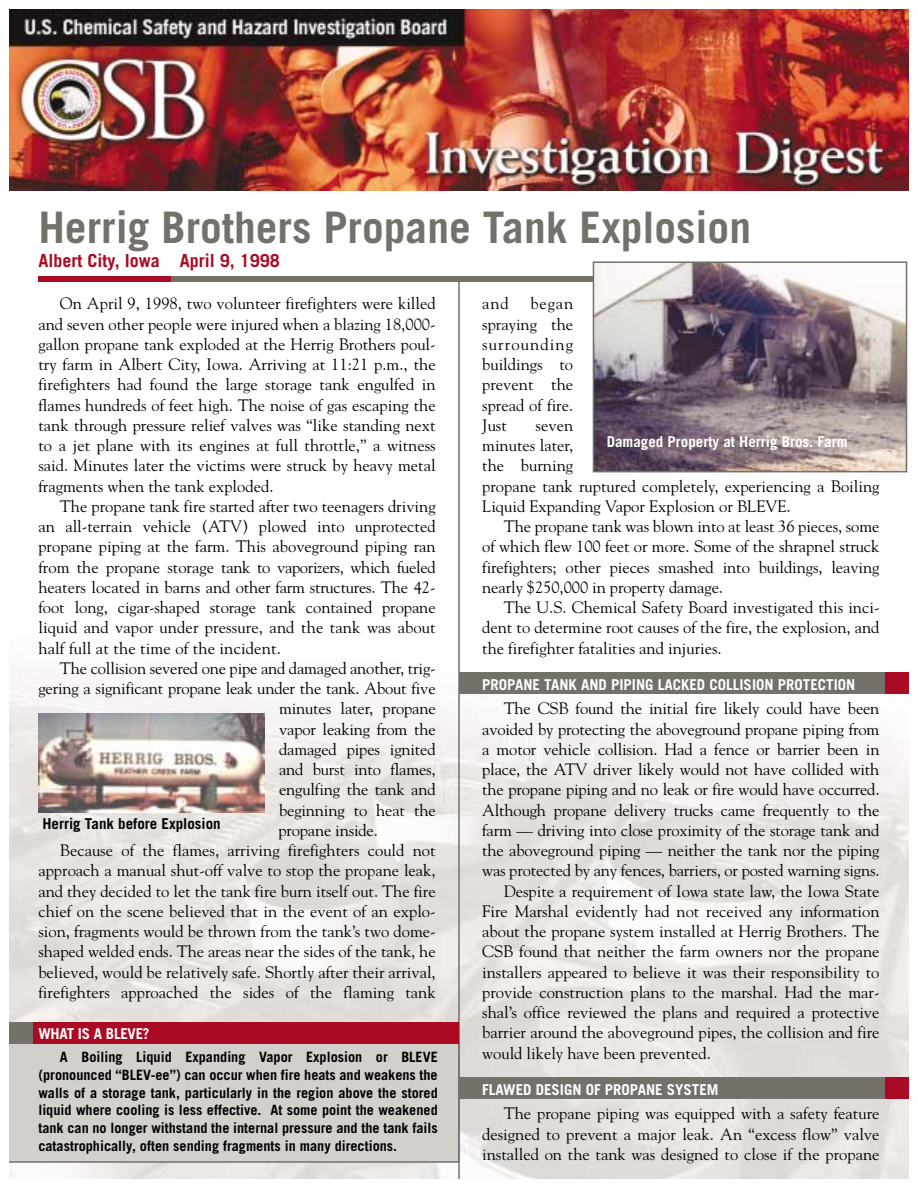
<style>
.page{position:relative;width:918px;height:1188px;background:#fff}
.page>*{position:absolute;margin:0;border:0;box-sizing:border-box;transform-origin:0 0}
.t1{font:700 43.5px "Trade Gothic";color:#73716a}
.t2{font:700 18px "Trade Gothic";color:#aa0a23}
.t3{font:16.5px/20.2px "Goudy";color:#000;text-align:justify}
.t4{font:700 15px "Trade Gothic";color:#fff}
.t5{font:700 15px "Trade Gothic";color:#000}
.t6{font:700 14.25px/17.7px "Trade Gothic";color:#000;text-align:justify}
</style>
<div class="page">
<img style="left:9px;top:190px;width:900px;height:989px">
<div style="left:38px;top:277px;width:199px;height:5px;background:#aa0a23"></div>
<div style="left:171px;top:277px;width:707px;height:5px;background:#73716a"></div>
<div style="left:459px;top:672px;width:459px;height:22px;background:#73716a"></div>
<div style="left:886px;top:672px;width:32px;height:22px;background:#aa0a23"></div>
<div style="left:459px;top:1077px;width:459px;height:22px;background:#73716a"></div>
<div style="left:886px;top:1077px;width:32px;height:22px;background:#aa0a23"></div>
<hr style="left:458px;top:279px;width:2px;height:909px;background:#73716a">
<div style="left:9px;top:1025px;width:451px;height:138px;background:#d3cfcb"></div>
<div style="left:0;top:1022px;width:459px;height:21px;background:#aa0a23"></div>
<div style="left:0;top:1022px;width:32px;height:21px;background:#73716a"></div>
<img style="left:596px;top:264px;width:308px;height:205px">
<div style="left:593px;top:261px;width:314px;height:211px;border:2px solid #73716a"></div>
<img style="left:38px;top:714px;width:226px;height:98px">
<img style="left:9px;top:9px;width:900px;height:181px">
<div style="left:909px;top:0;width:9px;height:1188px;background:#fff"></div>
<div style="left:0;top:0;width:9px;height:1188px;background:#fff"></div>
<h1 class="t1" style="left:38px;top:211px;width:714px">Herrig Brothers Propane Tank Explosion</h1>
<p class="t2" style="left:38px;top:254px;width:243px">Albert City, Iowa April 9, 1998</p>
<p class="t3" style="left:38px;top:295px;width:399px;text-indent:22px">On April 9, 1998, two volunteer firefighters were killed and seven other people were injured when a blazing 18,000- gallon propane tank exploded at the Herrig Brothers poul&shy;try farm in Albert City, Iowa. Arriving at 11:21 p.m., the firefighters had found the large storage tank engulfed in flames hundreds of feet high. The noise of gas escaping the tank through pressure relief valves was “like standing next to a jet plane with its engines at full throttle,” a witness said. Minutes later the victims were struck by heavy metal fragments when the tank exploded.</p>
<p class="t3" style="left:38px;top:497px;width:399px;text-indent:22px">The propane tank fire started after two teenagers driving an all-terrain vehicle (ATV) plowed into unprotected propane piping at the farm. This aboveground piping ran from the propane storage tank to vaporizers, which fueled heaters located in barns and other farm structures. The 42- foot long, cigar-shaped storage tank contained propane liquid and vapor under pressure, and the tank was about half full at the time of the incident.</p>
<p class="t3" style="left:60px;top:659px;width:377px">The collision severed one pipe and damaged another, trig-</p>
<p class="t3" style="left:38px;top:679px;width:399px">gering a significant propane leak under the tank. About five</p>
<p class="t3" style="left:279px;top:700px;width:158px">minutes later, propane</p>
<p class="t3" style="left:279px;top:720px;width:158px">vapor leaking from the</p>
<p class="t3" style="left:279px;top:740px;width:158px">damaged pipes ignited</p>
<p class="t3" style="left:279px;top:760px;width:158px">and burst into flames,</p>
<p class="t3" style="left:279px;top:781px;width:158px">engulfing the tank and</p>
<p class="t3" style="left:279px;top:801px;width:158px">beginning to heat the</p>
<p class="t3" style="left:278px;top:821px;width:101px">propane inside.</p>
<p class="t3" style="left:60px;top:841px;width:377px">Because of the flames, arriving firefighters could not</p>
<p class="t3" style="left:38px;top:862px;width:399px">approach a manual shut-off valve to stop the propane leak,</p>
<p class="t3" style="left:38px;top:882px;width:399px">and they decided to let the tank fire burn itself out. The fire</p>
<p class="t3" style="left:38px;top:902px;width:399px">chief on the scene believed that in the event of an explo-</p>
<p class="t3" style="left:38px;top:922px;width:399px">sion, fragments would be thrown from the tank’s two dome-</p>
<p class="t3" style="left:38px;top:943px;width:399px">shaped welded ends. The areas near the sides of the tank, he</p>
<p class="t3" style="left:38px;top:963px;width:399px">believed, would be relatively safe. Shortly after their arrival,</p>
<p class="t3" style="left:38px;top:983px;width:399px">firefighters approached the sides of the flaming tank</p>
<p class="t5" style="left:42px;top:818px;width:180px">Herrig Tank before Explosion</p>
<p class="t4" style="left:38px;top:1028px;width:113px">WHAT IS A BLEVE?</p>
<p class="t6" style="left:38px;top:1050px;width:401px;text-indent:22px">A Boiling Liquid Expanding Vapor Explosion or BLEVE (pronounced “BLEV-ee”) can occur when fire heats and weakens the walls of a storage tank, particularly in the region above the stored liquid where cooling is less effective. At some point the weakened tank can no longer withstand the internal pressure and the tank fails catastrophically, often sending fragments in many directions.</p>
<p class="t3" style="left:482px;top:295px;width:93px;text-indent:48px">began spraying the surrounding buildings to prevent the spread of fire.<br>Just</p>
<p class="t3" style="left:482px;top:295px;width:28px">and</p>
<p class="t3" style="left:482px;top:416px;width:399px;text-align:left;text-indent:53px">seven<br>minutes later,<br>the burning<br>propane tank ruptured completely, experiencing a Boiling<br>Liquid Expanding Vapor Explosion or BLEVE.</p>
<p class="t3" style="left:482px;top:517px;width:399px;text-indent:22px">The propane tank was blown into at least 36 pieces, some of which flew 100 feet or more. Some of the shrapnel struck firefighters; other pieces smashed into buildings, leaving nearly $250,000 in property damage.</p>
<p class="t3" style="left:482px;top:598px;width:399px;text-indent:22px">The U.S. Chemical Safety Board investigated this inci&shy;dent to determine root causes of the fire, the explosion, and the firefighter fatalities and injuries.</p>
<p class="t4" style="left:482px;top:679px;width:375px">PROPANE TANK AND PIPING LACKED COLLISION PROTECTION</p>
<p class="t3" style="left:504px;top:700px;width:377px">The CSB found the initial fire likely could have been</p>
<p class="t3" style="left:482px;top:720px;width:399px">avoided by protecting the aboveground propane piping from</p>
<p class="t3" style="left:482px;top:740px;width:399px">a motor vehicle collision. Had a fence or barrier been in</p>
<p class="t3" style="left:482px;top:760px;width:399px">place, the ATV driver likely would not have collided with</p>
<p class="t3" style="left:482px;top:781px;width:399px">the propane piping and no leak or fire would have occurred.</p>
<p class="t3" style="left:482px;top:801px;width:399px">Although propane delivery trucks came frequently to the</p>
<p class="t3" style="left:482px;top:821px;width:399px">farm — driving into close proximity of the storage tank and</p>
<p class="t3" style="left:482px;top:841px;width:399px">the aboveground piping — neither the tank nor the piping</p>
<p class="t3" style="left:482px;top:862px;width:399px">was protected by any fences, barriers, or posted warning signs.</p>
<p class="t3" style="left:504px;top:882px;width:377px">Despite a requirement of Iowa state law, the Iowa State</p>
<p class="t3" style="left:482px;top:902px;width:399px">Fire Marshal evidently had not received any information</p>
<p class="t3" style="left:482px;top:922px;width:399px">about the propane system installed at Herrig Brothers. The</p>
<p class="t3" style="left:482px;top:943px;width:399px">CSB found that neither the farm owners nor the propane</p>
<p class="t3" style="left:482px;top:963px;width:399px">installers appeared to believe it was their responsibility to</p>
<p class="t3" style="left:482px;top:983px;width:399px">provide construction plans to the marshal. Had the mar-</p>
<p class="t3" style="left:482px;top:1003px;width:399px">shal’s office reviewed the plans and required a protective</p>
<p class="t3" style="left:482px;top:1024px;width:399px">barrier around the aboveground pipes, the collision and fire</p>
<p class="t3" style="left:482px;top:1044px;width:230px">would likely have been prevented.</p>
<p class="t4" style="left:482px;top:1084px;width:238px">FLAWED DESIGN OF PROPANE SYSTEM</p>
<p class="t3" style="left:482px;top:1105px;width:399px;text-indent:22px">The propane piping was equipped with a safety feature designed to prevent a major leak. An “excess flow” valve installed on the tank was designed to close if the propane</p>
<p class="t4" style="left:607px;top:436px;width:242px">Damaged Property at Herrig Bros. Farm</p>
</div>
